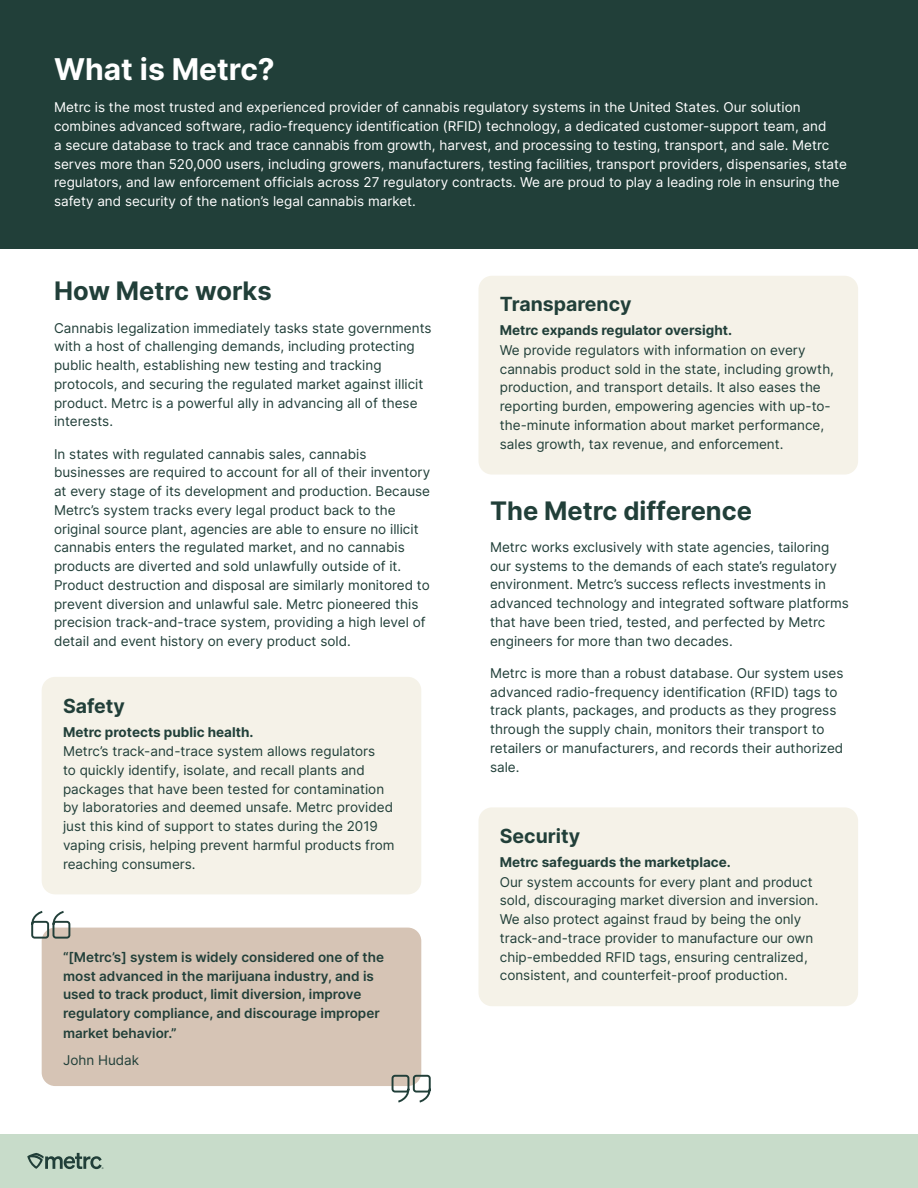
<style>
.page{position:relative;width:918px;height:1188px;background:#fff}
.page>*{position:absolute;margin:0;border:0;box-sizing:border-box;transform-origin:0 0}
.t1{font:700 30px "Inter";color:#fff}
.t2{font:700 25.5px "Inter";color:#213f39}
.t3{font:700 19.5px "Inter";color:#213f39}
.t4{font:13.5px/18.8px "Inter";color:#213f39}
.t5{font:13.5px/18.8px "Inter";color:#fff}
.t6{font:600 13.5px/18.9px "Inter";color:#213f39}
.t7{font:700 13.5px "Inter";color:#213f39}
</style>
<div class="page">
<div style="left:0;top:1134px;width:918px;height:54px;background:#c8dcca"></div>
<svg style="left:27px;top:1153px;width:76px;height:16px"></svg>
<div style="left:0;top:0;width:918px;height:249px;background:#213f39"></div>
<div style="left:42px;top:677px;width:379px;height:217px;background:#f5f2e8;border-radius:14px"></div>
<div style="left:42px;top:928px;width:379px;height:158px;background:#d6c4b5;border-radius:14px"></div>
<div style="left:478px;top:276px;width:380px;height:199px;background:#f5f2e8;border-radius:14px"></div>
<div style="left:478px;top:807px;width:380px;height:199px;background:#f5f2e8;border-radius:14px"></div>
<svg style="left:31px;top:910px;width:40px;height:30px"></svg>
<svg style="left:391px;top:1074px;width:40px;height:29px"></svg>
<h1 class="t1" style="left:54px;top:47px;width:222px">What is Metrc?</h1>
<p class="t5" style="left:54px;top:98px;width:794px">Metrc is the most trusted and experienced provider of cannabis regulatory systems in the United States. Our solution combines advanced software, radio-frequency identification (RFID) technology, a dedicated customer-support team, and<br>a secure database to track and trace cannabis from growth, harvest, and processing to testing, transport, and sale. Metrc serves more than 520,000 users, including growers, manufacturers, testing facilities, transport providers, dispensaries, state regulators, and law enforcement officials across 27 regulatory contracts. We are proud to play a leading role in ensuring the safety and security of the nation’s legal cannabis market.</p>
<h2 class="t2" style="left:54px;top:273px;width:219px">How Metrc works</h2>
<p class="t4" style="left:54px;top:318px;width:379px">Cannabis legalization immediately tasks state governments with a host of challenging demands, including protecting public health, establishing new testing and tracking protocols, and securing the regulated market against illicit product. Metrc is a powerful ally in advancing all of these interests.</p>
<p class="t4" style="left:54px;top:444px;width:378px">In states with regulated cannabis sales, cannabis businesses are required to account for all of their inventory at every stage of its development and production. Because Metrc’s system tracks every legal product back to the original source plant, agencies are able to ensure no illicit cannabis enters the regulated market, and no cannabis products are diverted and sold unlawfully outside of it.<br>Product destruction and disposal are similarly monitored to prevent diversion and unlawful sale. Metrc pioneered this precision track-and-trace system, providing a high level of detail and event history on every product sold.</p>
<h3 class="t3" style="left:63px;top:691px;width:63px">Safety</h3>
<p class="t7" style="left:63px;top:722px;width:192px">Metrc protects public health.</p>
<p class="t4" style="left:63px;top:741px;width:333px">Metrc’s track-and-trace system allows regulators<br>to quickly identify, isolate, and recall plants and packages that have been tested for contamination by laboratories and deemed unsafe. Metrc provided just this kind of support to states during the 2019 vaping crisis, helping prevent harmful products from reaching consumers.</p>
<p class="t6" style="left:63px;top:947px;width:323px">“[Metrc’s] system is widely considered one of the most advanced in the marijuana industry, and is used to track product, limit diversion, improve regulatory compliance, and discourage improper market behavior.”</p>
<p class="t4" style="left:63px;top:1050px;width:78px">John Hudak</p>
<h3 class="t3" style="left:500px;top:290px;width:133px">Transparency</h3>
<p class="t7" style="left:500px;top:321px;width:234px">Metrc expands regulator oversight.</p>
<p class="t4" style="left:500px;top:340px;width:336px">We provide regulators with information on every cannabis product sold in the state, including growth, production, and transport details. It also eases the reporting burden, empowering agencies with up-to&shy;the-minute information about market performance, sales growth, tax revenue, and enforcement.</p>
<h2 class="t2" style="left:490px;top:492px;width:263px">The Metrc difference</h2>
<p class="t4" style="left:490px;top:537px;width:360px">Metrc works exclusively with state agencies, tailoring our systems to the demands of each state’s regulatory environment. Metrc’s success reflects investments in advanced technology and integrated software platforms that have been tried, tested, and perfected by Metrc engineers for more than two decades.</p>
<p class="t4" style="left:490px;top:663px;width:355px">Metrc is more than a robust database. Our system uses advanced radio-frequency identification (RFID) tags to track plants, packages, and products as they progress through the supply chain, monitors their transport to retailers or manufacturers, and records their authorized sale.</p>
<h3 class="t3" style="left:500px;top:822px;width:82px">Security</h3>
<p class="t7" style="left:500px;top:852px;width:233px">Metrc safeguards the marketplace.</p>
<p class="t4" style="left:500px;top:872px;width:320px">Our system accounts for every plant and product sold, discouraging market diversion and inversion.<br>We also protect against fraud by being the only track-and-trace provider to manufacture our own chip-embedded RFID tags, ensuring centralized, consistent, and counterfeit-proof production.</p>
</div>
